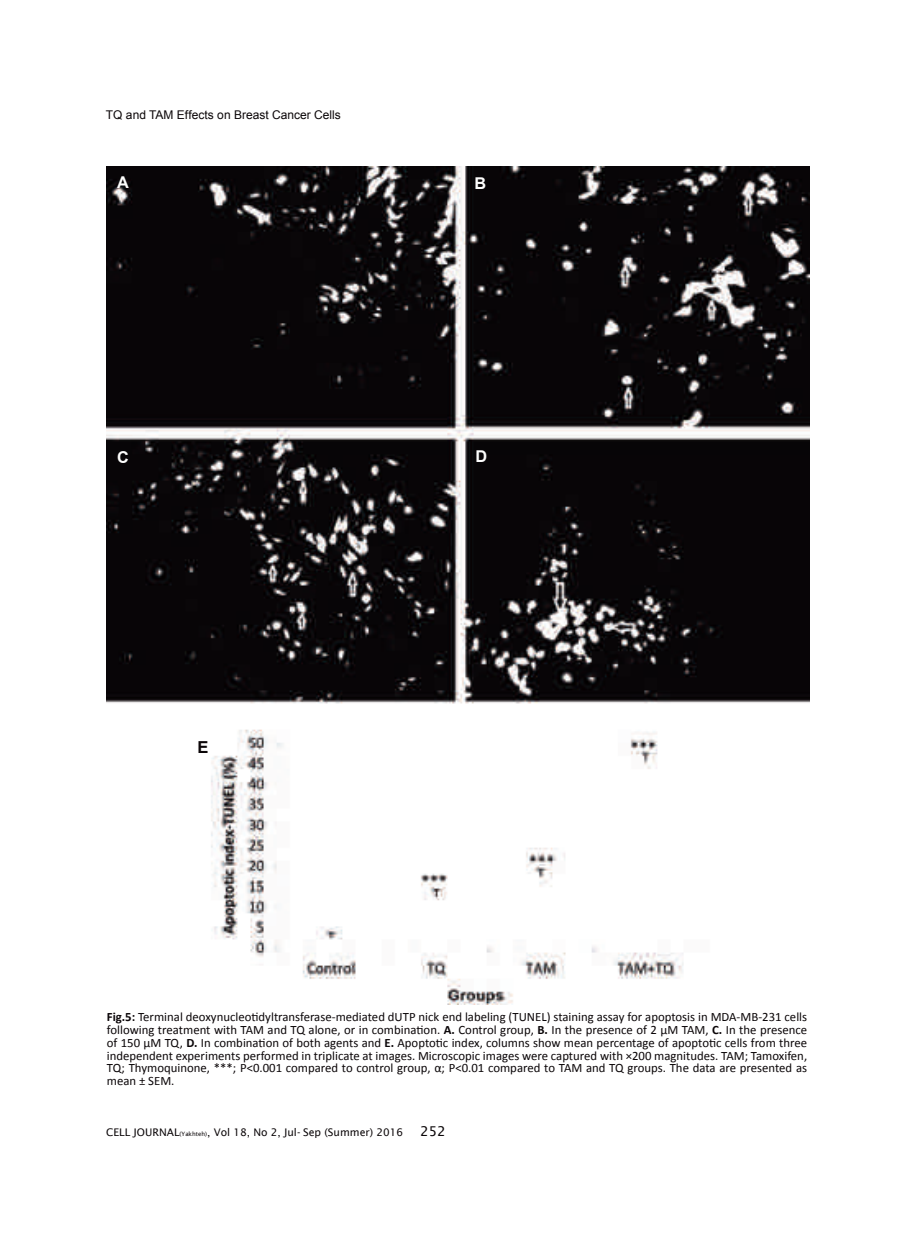
<style>
.page{position:relative;width:915px;height:1255px;background:#fff}
.page>*{position:absolute;margin:0;border:0;box-sizing:border-box;transform-origin:0 0}
.t1{font:700 16.5px "Arial";color:#0b0608}
.t2{font:700 16.2px "Arial";color:#fefefd}
.t3{font:13.5px "Lucida Sans";color:#0b0608}
.t4{font:12.75px/12.8px "Calibri";color:#0b0608;text-align:justify}
.t5{font:12px "Arial";color:#0b0608}
.t6{font:10.5px "Lucida Sans";color:#0b0608}
.s1{font-weight:700}
.s2{font-size:6px}
</style>
<div class="page">
<img style="left:107px;top:167px;width:702px;height:837px">
<p class="t5" style="left:106px;top:108px;width:236px">TQ and TAM Effects on Breast Cancer Cells</p>
<p class="t2" style="left:117px;top:173px;width:13px">A</p>
<p class="t2" style="left:117px;top:448px;width:13px">C</p>
<p class="t1" style="left:197px;top:738px;width:13px">E</p>
<p class="t2" style="left:474px;top:174px;width:13px">B</p>
<p class="t2" style="left:475px;top:447px;width:13px">D</p>
<p class="t4" style="left:107px;top:1011px;width:701px"><span class="s1">Fig.5:</span> Terminal deoxynucleotidyltransferase-mediated dUTP nick end labeling (TUNEL) staining assay for apoptosis in MDA-MB-231 cells following treatment with TAM and TQ alone, or in combination. <span class="s1">A.</span> Control group, <span class="s1">B.</span> In the presence of 2 µM TAM, <span class="s1">C.</span> In the presence of 150 µM TQ, <span class="s1">D.</span> In combination of both agents and <span class="s1">E.</span> Apoptotic index, columns show mean percentage of apoptotic cells from three independent experiments performed in triplicate at images. Microscopic images were captured with ×200 magnitudes. TAM; Tamoxifen, TQ; Thymoquinone, ***; P&lt;0.001 compared to control group, α; P&lt;0.01 compared to TAM and TQ groups. The data are presented as mean ± SEM.</p>
<p class="t6" style="left:106px;top:1125px;width:298px">CELL JOURNAL<span class="s2">(Yakhteh)</span>, Vol 18, No 2, Jul- Sep (Summer) 2016</p>
<p class="t3" style="left:420px;top:1122px;width:27px">252</p>
</div>
